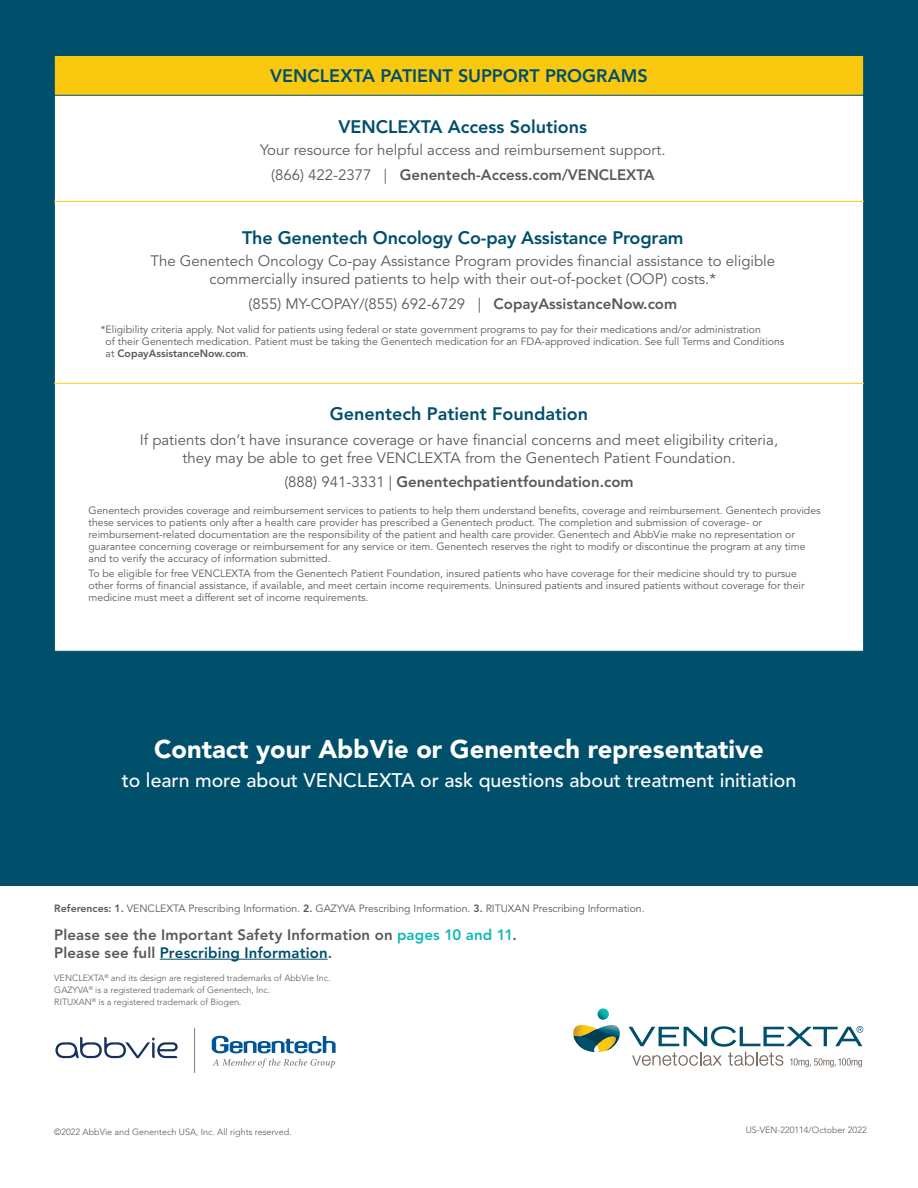
<style>
.page{position:relative;width:918px;height:1188px;background:#fff}
.page>*{position:absolute;margin:0;border:0;box-sizing:border-box;transform-origin:0 0}
.t1{font:900 25.5px "Avenir LT Std";color:#fff}
.t2{font:500 19.5px "Avenir LT Std";color:#fff}
.t3{font:800 18px "Avenir LT Std";color:#004f6b}
.t4{font:15px/18px "Avenir LT Std";color:#58595b;text-align:center}
.t5{font:800 15px/18px "Avenir LT Std";letter-spacing:.01em;color:#58595b}
.t6{font:10.5px/12px "Avenir LT Std";color:#58595b}
.t7{font:300 9px/12px "Avenir LT Std";color:#58595b}
.s1{font-weight:800}
.s2{font-weight:400}
.s3{color:#0cbab4}
.s4{color:#004f6b}
</style>
<div class="page">
<div style="left:0;top:0;width:918px;height:886px;background:#004f6b"></div>
<svg style="left:629px;top:1026px;width:234px;height:41px"></svg>
<svg style="left:573px;top:1008px;width:47px;height:44px"></svg>
<svg style="left:55px;top:1037px;width:123px;height:21px"></svg>
<hr style="left:194px;top:1028px;width:1px;height:45px;background:#7e8083">
<svg style="left:212px;top:1036px;width:124px;height:32px"></svg>
<div style="left:54px;top:94px;width:810px;height:558px;background:#fff;border:1px solid #004f6b"></div>
<div style="left:54px;top:56px;width:810px;height:39px;background:#fac90f"></div>
<div style="left:54px;top:55px;width:810px;height:41px;border:1px solid #004f6b"></div>
<hr style="left:54px;top:383px;width:810px;height:1px;background:#fac90f">
<hr style="left:54px;top:201px;width:810px;height:1px;background:#fac90f">
<hr style="left:160px;top:959px;width:168px;height:1px;background:#004f6b">
<h3 class="t3" style="left:270px;top:65px;width:379px">VENCLEXTA PATIENT SUPPORT PROGRAMS</h3>
<h3 class="t3" style="left:339px;top:116px;width:250px">VENCLEXTA Access Solutions</h3>
<h3 class="t4" style="left:260px;top:138px;width:407px;line-height:24.8px">Your resource for helpful access and reimbursement support. (866) 422-2377 | <span class="s1">Genentech-Access.com/VENCLEXTA</span></h3>
<h3 class="t3" style="left:242px;top:227px;width:443px">The Genentech Oncology Co-pay Assistance Program</h3>
<h3 class="t4" style="left:150px;top:252px;width:626px">The Genentech Oncology Co-pay Assistance Program provides financial assistance to eligible commercially insured patients to help with their out-of-pocket (OOP) costs.*</h3>
<h3 class="t4" style="left:248px;top:295px;width:430px">(855) MY-COPAY/(855) 692-6729 | <span class="s1">CopayAssistanceNow.com</span></h3>
<p class="t6" style="left:106px;top:324px;width:680px;text-indent:-5px">*Eligibility criteria apply. Not valid for patients using federal or state government programs to pay for their medications and/or administration<br>of their Genentech medication. Patient must be taking the Genentech medication for an FDA-approved indication. See full Terms and Conditions at <span class="s1">CopayAssistanceNow.com</span>.</p>
<h3 class="t3" style="left:330px;top:403px;width:260px">Genentech Patient Foundation</h3>
<h3 class="t4" style="left:140px;top:431px;width:640px">If patients don’t have insurance coverage or have financial concerns and meet eligibility criteria, they may be able to get free VENCLEXTA from the Genentech Patient Foundation.</h3>
<h3 class="t5" style="left:284px;top:473px;width:351px"><span class="s2">(888) 941-3331 |</span> Genentechpatientfoundation.com</h3>
<p class="t6" style="left:89px;top:504px;width:734px">Genentech provides coverage and reimbursement services to patients to help them understand benefits, coverage and reimbursement. Genentech provides these services to patients only after a health care provider has prescribed a Genentech product. The completion and submission of coverage- or reimbursement-related documentation are the responsibility of the patient and health care provider. Genentech and AbbVie make no representation or guarantee concerning coverage or reimbursement for any service or item. Genentech reserves the right to modify or discontinue the program at any time and to verify the accuracy of information submitted.</p>
<p class="t6" style="left:89px;top:567px;width:718px">To be eligible for free VENCLEXTA from the Genentech Patient Foundation, insured patients who have coverage for their medicine should try to pursue other forms of financial assistance, if available, and meet certain income requirements. Uninsured patients and insured patients without coverage for their medicine must meet a different set of income requirements.</p>
<h1 class="t1" style="left:154px;top:734px;width:611px">Contact your AbbVie or Genentech representative</h1>
<h2 class="t2" style="left:122px;top:769px;width:676px">to learn more about VENCLEXTA or ask questions about treatment initiation</h2>
<p class="t6" style="left:54px;top:903px;width:592px"><span class="s1">References: 1.</span> VENCLEXTA Prescribing Information. <span class="s1">2.</span> GAZYVA Prescribing Information. <span class="s1">3.</span> RITUXAN Prescribing Information.</p>
<h3 class="t5" style="left:54px;top:926px;width:464px">Please see the Important Safety Information on <span class="s3">pages 10 and 11</span>.<br>Please see full <span class="s4">Prescribing Information</span>.</h3>
<p class="t7" style="left:54px;top:972px;width:278px">VENCLEXTA<sup>®</sup> and its design are registered trademarks of AbbVie Inc.<br>GAZYVA<sup>®</sup> is a registered trademark of Genentech, Inc.<br>RITUXAN<sup>®</sup> is a registered trademark of Biogen.</p>
<p class="t7" style="left:54px;top:1125px;width:239px">©2022 AbbVie and Genentech USA, Inc. All rights reserved.</p>
<p class="t7" style="left:746px;top:1124px;width:122px">US-VEN-220114/October 2022</p>
</div>
